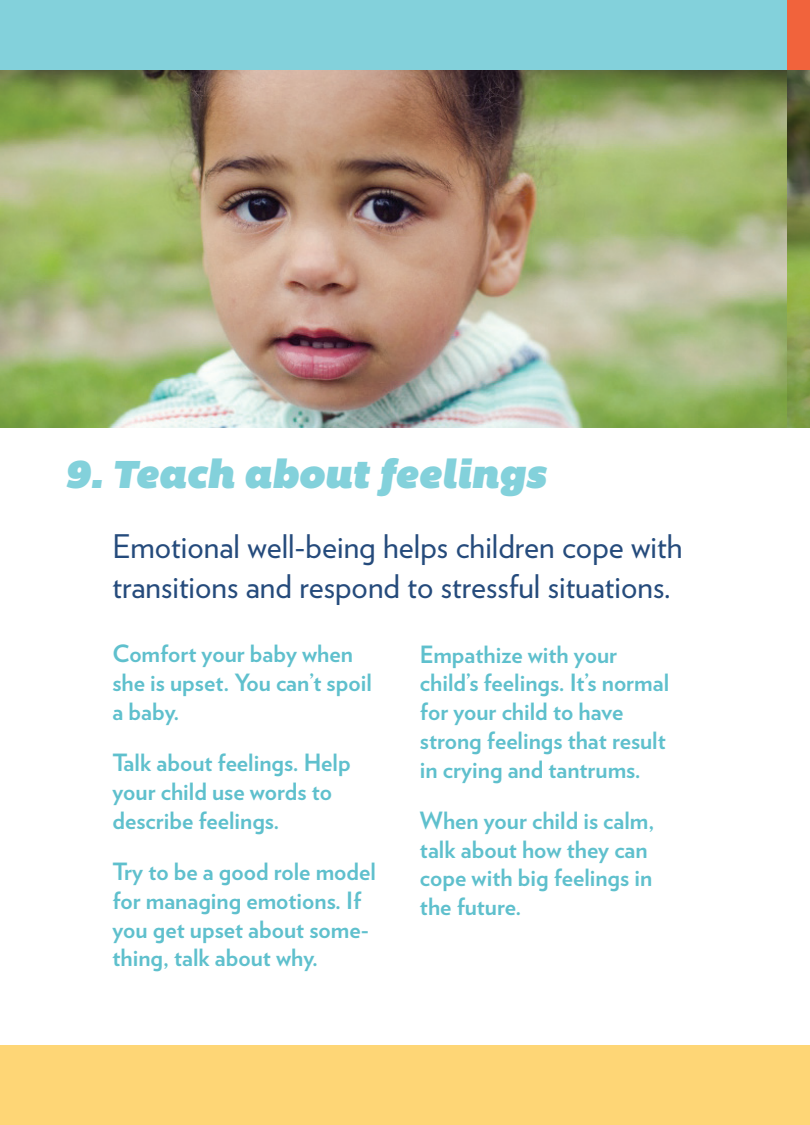
<style>
.page{position:relative;width:810px;height:1125px;background:#fff}
.page>*{position:absolute;margin:0;border:0;box-sizing:border-box;transform-origin:0 0}
.t1{font:italic 40px "Bemio";color:#83d1db}
.t2{font:32.5px/40px "Verlag";color:#254b7c}
.t3{font:700 23.75px/28.8px "Verlag";color:#5fc0cd}
</style>
<div class="page">
<img style="left:0;top:69px;width:788px;height:359px">
<div style="left:0;top:0;width:788px;height:69px;background:#83d1db"></div>
<div style="left:0;top:1046px;width:788px;height:79px;background:#fed676"></div>
<svg style="left:788px;top:69px;width:22px;height:359px;background:#728343"></svg>
<div style="left:788px;top:0;width:22px;height:69px;background:#f1633c"></div>
<div style="left:788px;top:1046px;width:22px;height:79px;background:#fed676"></div>
<h1 class="t1" style="left:65px;top:443px;width:483px">9. Teach about feelings</h1>
<h2 class="t2" style="left:112px;top:525px;width:572px">Emotional well-being helps children cope with transitions and respond to stressful situations.</h2>
<p class="t3" style="left:112px;top:638px;width:261px">Comfort your baby when she is upset. You can’t spoil a baby.</p>
<p class="t3" style="left:112px;top:747px;width:240px">Talk about feelings. Help your child use words to describe feelings.</p>
<p class="t3" style="left:112px;top:856px;width:265px">Try to be a good role model for managing emotions. If you get upset about some&shy;thing, talk about why.</p>
<p class="t3" style="left:420px;top:638px;width:251px">Empathize with your child’s feelings. It’s normal for your child to have strong feelings that result in crying and tantrums.</p>
<p class="t3" style="left:420px;top:805px;width:236px">When your child is calm, talk about how they can cope with big feelings in the future.</p>
</div>
